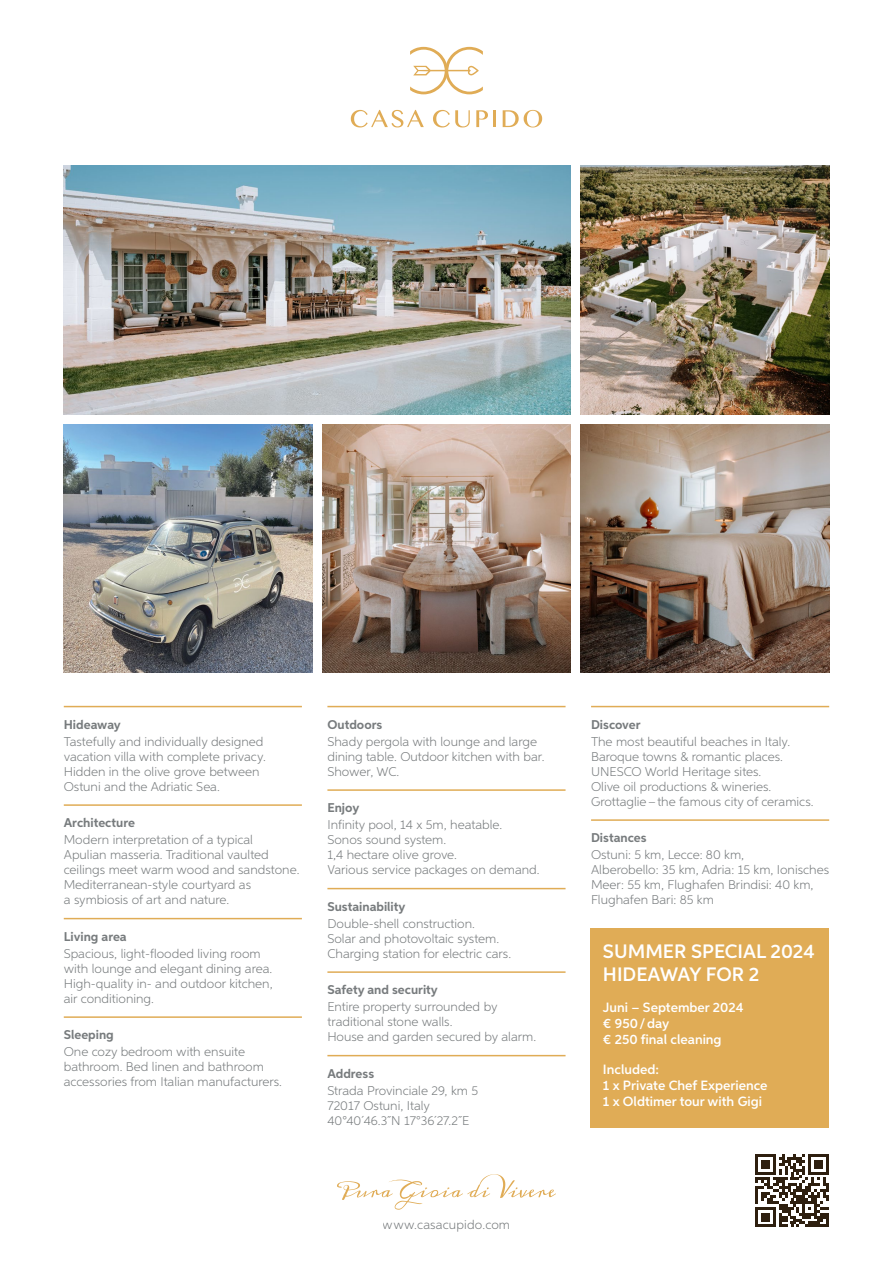
<style>
.page{position:relative;width:893px;height:1263px;background:#fff}
.page>*{position:absolute;margin:0;border:0;box-sizing:border-box;transform-origin:0 0}
.t1{font:600 19.5px "Aspira";color:#fff}
.t2{font:600 13.5px "Aspira";color:#fff}
.Text{font:300 12.75px/15px "Aspira";color:#777b7d}
.Text_Head{font:700 12.75px "Aspira";color:#777b7d}
</style>
<div class="page">
<svg style="left:351px;top:110px;width:73px;height:17px"></svg>
<svg style="left:433px;top:110px;width:37px;height:17px"></svg>
<svg style="left:476px;top:110px;width:12px;height:17px"></svg>
<hr style="left:493px;top:110px;width:3px;height:17px;background:#e0ac56">
<svg style="left:503px;top:110px;width:39px;height:17px"></svg>
<svg style="left:410px;top:47px;width:73px;height:47px"></svg>
<hr style="left:64px;top:706px;width:238px;height:1px;background:#e0ac56">
<hr style="left:64px;top:804px;width:238px;height:2px;background:#e0ac56">
<hr style="left:64px;top:918px;width:238px;height:1px;background:#e0ac56">
<hr style="left:64px;top:1016px;width:238px;height:2px;background:#e0ac56">
<hr style="left:327px;top:706px;width:239px;height:1px;background:#e0ac56">
<hr style="left:327px;top:789px;width:239px;height:2px;background:#e0ac56">
<hr style="left:327px;top:888px;width:239px;height:1px;background:#e0ac56">
<hr style="left:327px;top:971px;width:239px;height:2px;background:#e0ac56">
<hr style="left:327px;top:1055px;width:239px;height:1px;background:#e0ac56">
<hr style="left:591px;top:706px;width:238px;height:1px;background:#e0ac56">
<hr style="left:591px;top:819px;width:238px;height:2px;background:#e0ac56">
<img style="left:322px;top:424px;width:249px;height:249px">
<img style="left:580px;top:424px;width:249px;height:249px">
<img style="left:64px;top:166px;width:507px;height:248px">
<img style="left:580px;top:166px;width:249px;height:248px">
<img style="left:64px;top:424px;width:248px;height:249px">
<svg style="left:755px;top:1154px;width:74px;height:73px"></svg>
<hr style="left:805px;top:1224px;width:24px;height:3px;background:#2e1f0f">
<div style="left:590px;top:928px;width:239px;height:200px;background:#e0ac56"></div>
<svg style="left:337px;top:1174px;width:219px;height:36px"></svg>
<p class="Text_Head" style="left:64px;top:716px;width:59px">Hideaway</p>
<p class="Text" style="left:64px;top:734px;width:204px">Tastefully and individually designed vacation villa with complete privacy.<br>Hidden in the olive grove between Ostuni and the Adriatic Sea.</p>
<p class="Text_Head" style="left:64px;top:815px;width:73px">Architecture</p>
<p class="Text" style="left:64px;top:832px;width:237px">Modern interpretation of a typical<br>Apulian masseria. Traditional vaulted ceilings meet warm wood and sandstone.</p>
<p class="Text" style="left:64px;top:877px;width:189px">Mediterranean-style courtyard as a symbiosis of art and nature.</p>
<p class="Text_Head" style="left:64px;top:928px;width:64px">Living area</p>
<p class="Text" style="left:64px;top:946px;width:210px">Spacious, light-flooded living room with lounge and elegant dining area.<br>High-quality in- and outdoor kitchen, air conditioning.</p>
<p class="Text_Head" style="left:64px;top:1027px;width:52px">Sleeping</p>
<p class="Text" style="left:64px;top:1044px;width:220px">One cozy bedroom with ensuite bathroom. Bed linen and bathroom accessories from Italian manufacturers.</p>
<p class="Text_Head" style="left:327px;top:716px;width:56px">Outdoors</p>
<p class="Text" style="left:327px;top:734px;width:219px">Shady pergola with lounge and large dining table. Outdoor kitchen with bar.<br>Shower, WC.</p>
<p class="Text_Head" style="left:327px;top:800px;width:33px">Enjoy</p>
<p class="Text" style="left:327px;top:817px;width:176px">Infinity pool, 14 x 5m, heatable.<br>Sonos sound system.</p>
<p class="Text" style="left:327px;top:847px;width:214px">1,4 hectare olive grove.<br>Various service packages on demand.</p>
<p class="Text_Head" style="left:327px;top:898px;width:80px">Sustainability</p>
<p class="Text" style="left:327px;top:916px;width:149px">Double-shell construction.</p>
<p class="Text" style="left:327px;top:931px;width:185px">Solar and photovoltaic system.<br>Charging station for electric cars.</p>
<p class="Text_Head" style="left:327px;top:982px;width:112px">Safety and security</p>
<p class="Text" style="left:327px;top:999px;width:172px">Entire property surrounded by traditional stone walls.</p>
<p class="Text" style="left:327px;top:1029px;width:210px">House and garden secured by alarm.</p>
<p class="Text_Head" style="left:327px;top:1065px;width:48px">Address</p>
<p class="Text" style="left:327px;top:1083px;width:152px">Strada Provinciale 29, km 5</p>
<p class="Text" style="left:327px;top:1098px;width:104px">72017 Ostuni, Italy</p>
<p class="Text" style="left:327px;top:1113px;width:143px">40°40´46.3˝N 17°36´27.2˝E</p>
<p class="Text" style="left:383px;top:1217px;width:129px">www.casacupido.com</p>
<p class="Text_Head" style="left:591px;top:716px;width:51px">Discover</p>
<p class="Text" style="left:591px;top:734px;width:224px">The most beautiful beaches in Italy.<br>Baroque towns &amp; romantic places.<br>UNESCO World Heritage sites.<br>Olive oil productions &amp; wineries.<br>Grottaglie–the famous city of ceramics.</p>
<p class="Text_Head" style="left:591px;top:830px;width:57px">Distances</p>
<p class="Text" style="left:591px;top:847px;width:155px">Ostuni: 5 km, Lecce: 80 km,</p>
<p class="Text" style="left:591px;top:862px;width:240px">Alberobello: 35 km, Adria: 15 km, Ionisches<br>Meer: 55 km, Flughafen Brindisi: 40 km,<br>Flughafen Bari: 85 km</p>
<p class="t1" style="left:603px;top:939px;width:213px">SUMMER SPECIAL 2024</p>
<p class="t1" style="left:603px;top:962px;width:158px">HIDEAWAY FOR 2</p>
<p class="t2" style="left:603px;top:999px;width:142px">Juni – September 2024</p>
<p class="t2" style="left:603px;top:1015px;width:68px">€ 950/day</p>
<p class="t2" style="left:603px;top:1031px;width:120px">€ 250 final cleaning</p>
<p class="t2" style="left:603px;top:1061px;width:58px">Included:</p>
<p class="t2" style="left:603px;top:1077px;width:166px">1 x Private Chef Experience</p>
<p class="t2" style="left:603px;top:1093px;width:161px">1 x Oldtimer tour with Gigi</p>
</div>
